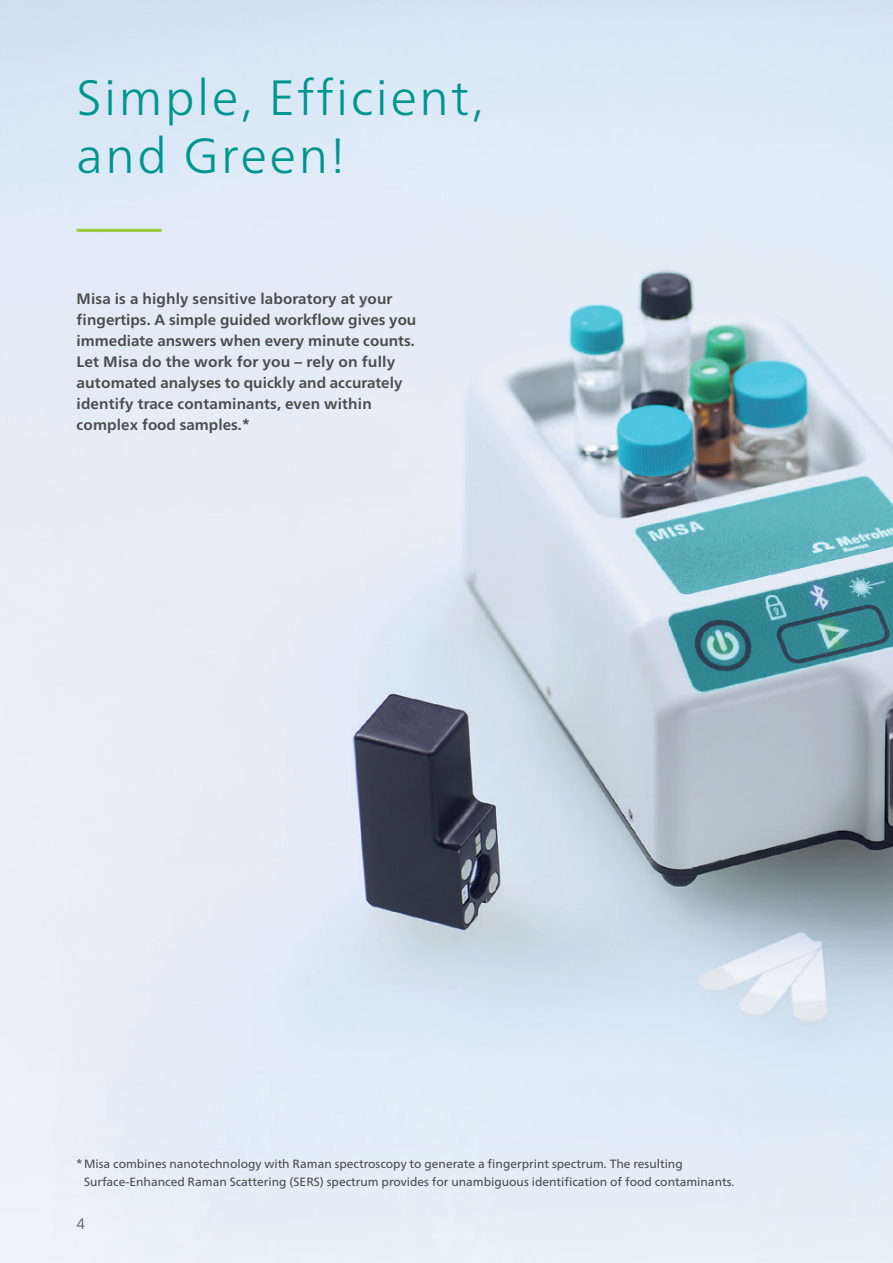
<style>
.page{position:relative;width:893px;height:1263px;background:#fff}
.page>*{position:absolute;margin:0;border:0;box-sizing:border-box;transform-origin:0 0}
.t1{font:300 49.5px/58.5px "Neue Frutiger World";letter-spacing:.05em;color:#00968f}
.t2{font:700 15px/21px "Neue Frutiger World";color:#4b4c4d}
.t3{font:300 15px "Neue Frutiger World";color:#4b4c4d}
.t4{font:12px/18px "Neue Frutiger World";color:#4b4c4d}
</style>
<div class="page">
<img style="left:0;top:0;width:893px;height:1263px">
<hr style="left:77px;top:229px;width:85px;height:3px;background:#99ca3b">
<h1 class="t1" style="left:77px;top:68px;width:408px">Simple, Efficient, and Green!</h1>
<p class="t2" style="left:77px;top:288px;width:341px">Misa is a highly sensitive laboratory at your fingertips. A simple guided workflow gives you immediate answers when every minute counts.<br>Let Misa do the work for you – rely on fully automated analyses to quickly and accurately identify trace contaminants, even within complex food samples.*</p>
<p class="t4" style="left:84px;top:1155px;width:652px;text-indent:-8px">* Misa combines nanotechnology with Raman spectroscopy to generate a fingerprint spectrum. The resulting<br>Surface-Enhanced Raman Scattering (SERS) spectrum provides for unambiguous identification of food contaminants.</p>
<p class="t3" style="left:77px;top:1211px;width:10px">4</p>
</div>
